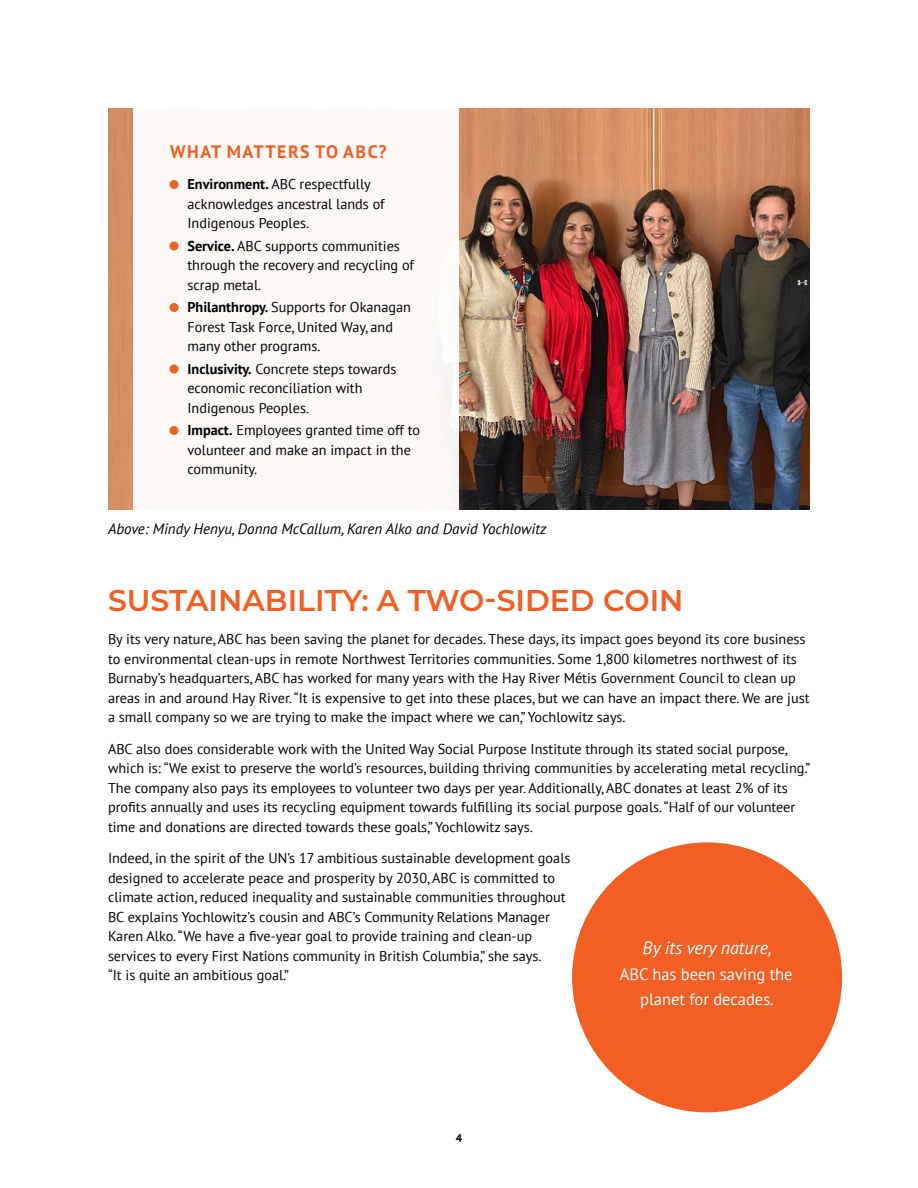
<style>
.page{position:relative;width:918px;height:1188px;background:#fff}
.page>*{position:absolute;margin:0;border:0;box-sizing:border-box;transform-origin:0 0}
.head1_75089{font:600 30px "Montserrat";color:#f15f24}
.sub1_75089{font:700 18px "PT Sans";letter-spacing:.08em;color:#f15f24}
.callout_text_75089{font:italic 18px "PT Sans";color:#fff}
.callout_text_75089-2{font:16.5px/25.5px "PT Sans";color:#fff;text-align:center}
.caption_75089{font:italic 15px "PT Sans";color:#000}
.body_75089{font:14.25px/19.5px "PT Sans";color:#000}
.body_bullet_75089{font:14.25px/19.5px "PT Sans";color:#000}
.t1{font:700 11.4px "PT Sans";color:#000}
.s1{font-weight:700}
</style>
<div class="page">
<div style="left:572px;top:842px;width:270px;height:270px;background:#f15f24;border-radius:50%"></div>
<img style="left:108px;top:108px;width:702px;height:401px">
<div style="left:134px;top:108px;width:325px;height:402px;background:#fcf9f7"></div>
<div style="left:170px;top:180px;width:8px;height:9px;background:#f15f24;border-radius:50%"></div>
<div style="left:170px;top:242px;width:8px;height:8px;background:#f15f24;border-radius:50%"></div>
<div style="left:170px;top:303px;width:8px;height:9px;background:#f15f24;border-radius:50%"></div>
<div style="left:170px;top:364px;width:8px;height:10px;background:#f15f24;border-radius:50%"></div>
<div style="left:170px;top:426px;width:8px;height:9px;background:#f15f24;border-radius:50%"></div>
<p class="sub1_75089" style="left:170px;top:139px;width:218px">WHAT MATTERS TO ABC?</p>
<p class="body_bullet_75089" style="left:188px;top:174px;width:199px"><span class="s1">Environment.</span> ABC respectfully acknowledges ancestral lands of<br>Indigenous Peoples.</p>
<p class="body_bullet_75089" style="left:188px;top:235px;width:228px"><span class="s1">Service.</span> ABC supports communities through the recovery and recycling of scrap metal.</p>
<p class="body_bullet_75089" style="left:188px;top:297px;width:225px"><span class="s1">Philanthropy.</span> Supports for Okanagan<br>Forest Task Force, United Way, and many other programs.</p>
<p class="body_bullet_75089" style="left:188px;top:358px;width:211px"><span class="s1">Inclusivity.</span> Concrete steps towards economic reconciliation with<br>Indigenous Peoples.</p>
<p class="body_bullet_75089" style="left:188px;top:420px;width:234px"><span class="s1">Impact.</span> Employees granted time off to volunteer and make an impact in the community.</p>
<p class="caption_75089" style="left:108px;top:519px;width:440px">Above: Mindy Henyu, Donna McCallum, Karen Alko and David Yochlowitz</p>
<p class="head1_75089" style="left:108px;top:579px;width:577px">SUSTAINABILITY: A TWO-SIDED COIN</p>
<p class="body_75089" style="left:108px;top:629px;width:703px">By its very nature, ABC has been saving the planet for decades. These days, its impact goes beyond its core business to environmental clean-ups in remote Northwest Territories communities. Some 1,800 kilometres northwest of its Burnaby’s headquarters, ABC has worked for many years with the Hay River Métis Government Council to clean up areas in and around Hay River. “It is expensive to get into these places, but we can have an impact there. We are just a small company so we are trying to make the impact where we can,” Yochlowitz says.</p>
<p class="body_75089" style="left:108px;top:738px;width:704px">ABC also does considerable work with the United Way Social Purpose Institute through its stated social purpose, which is: “We exist to preserve the world’s resources, building thriving communities by accelerating metal recycling.” The company also pays its employees to volunteer two days per year. Additionally, ABC donates at least 2% of its profits annually and uses its recycling equipment towards fulfilling its social purpose goals. “Half of our volunteer time and donations are directed towards these goals,” Yochlowitz says.</p>
<p class="body_75089" style="left:108px;top:848px;width:464px">Indeed, in the spirit of the UN’s 17 ambitious sustainable development goals designed to accelerate peace and prosperity by 2030, ABC is committed to climate action, reduced inequality and sustainable communities throughout BC explains Yochlowitz’s cousin and ABC’s Community Relations Manager Karen Alko. “We have a five-year goal to provide training and clean-up services to every First Nations community in British Columbia,” she says.<br>“It is quite an ambitious goal.”</p>
<p class="callout_text_75089" style="left:643px;top:937px;width:130px">By its very nature,</p>
<p class="callout_text_75089-2" style="left:620px;top:961px;width:174px">ABC has been saving the planet for decades.</p>
<p class="t1" style="left:456px;top:1130px;width:8px">4</p>
</div>
